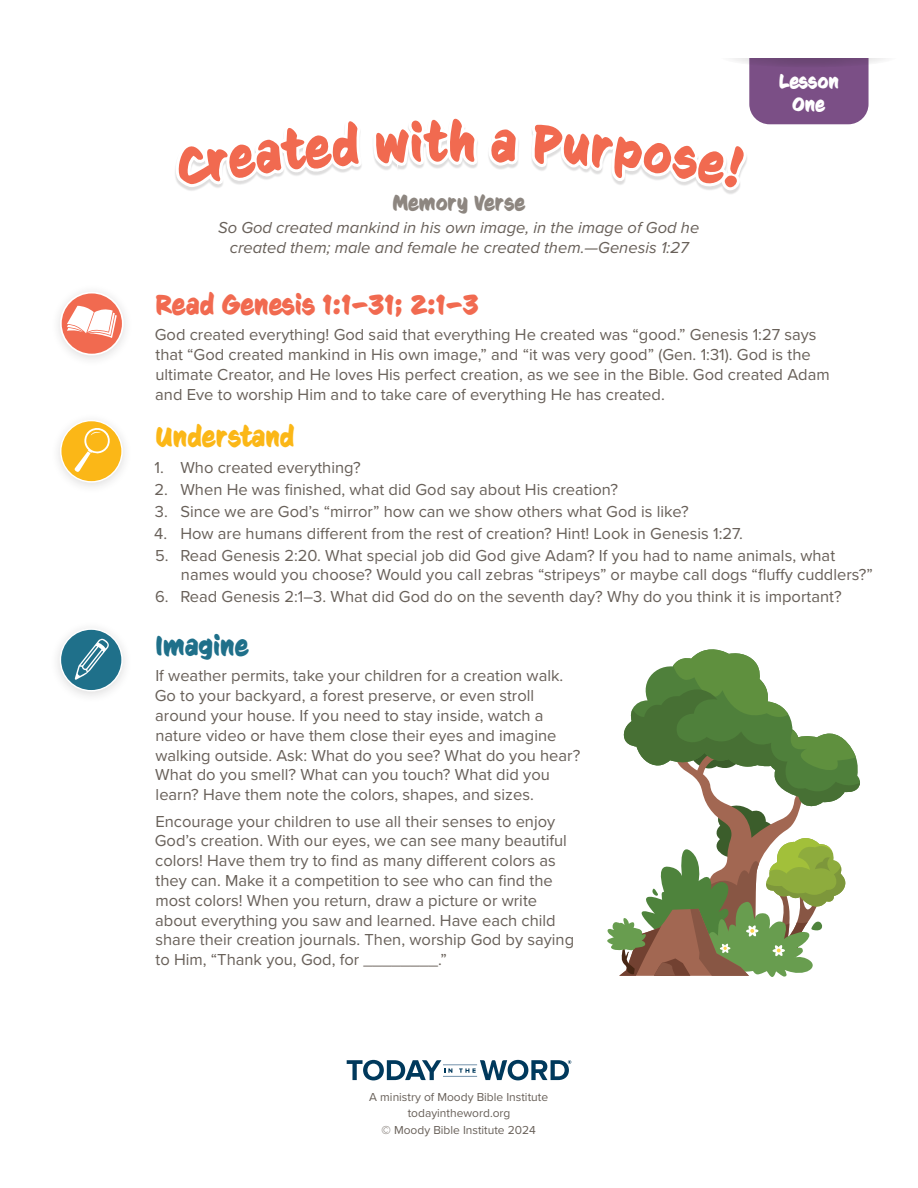
<style>
.page{position:relative;width:918px;height:1188px;background:#fff}
.page>*{position:absolute;margin:0;border:0;box-sizing:border-box;transform-origin:0 0}
.t1{font:700 51px "CC Sign Language";color:#f16a50}
.t2{font:700 27px "CC Sign Language";color:#f16a50}
.t3{font:700 27px "CC Sign Language";color:#fbb717}
.t4{font:700 27px "CC Sign Language";color:#1f708a}
.t5{font:700 21px "CC Sign Language";color:#8d8680}
.t6{font:700 19.5px/23.4px "CC Sign Language";color:#fff;text-align:center}
.t7{font:16.5px/19.8px "Proxima Nova";color:#686059}
.t8{font:italic 16.5px/19.8px "Proxima Nova";color:#686059;text-align:center}
.t9{font:12px "Proxima Nova";color:#686059}
</style>
<div class="page">
<svg style="left:347px;top:1060px;width:105px;height:20px"></svg>
<hr style="left:443px;top:1064px;width:34px;height:1px;background:#567a99">
<hr style="left:443px;top:1076px;width:34px;height:1px;background:#567a99">
<svg style="left:459px;top:1060px;width:112px;height:20px"></svg>
<svg style="left:60px;top:292px;width:64px;height:63px"></svg>
<svg style="left:60px;top:421px;width:63px;height:62px"></svg>
<svg style="left:60px;top:629px;width:63px;height:63px"></svg>
<svg style="left:607px;top:649px;width:253px;height:328px"></svg>
<div style="left:749px;top:20px;width:120px;height:104px;background:#7b4f86;border-radius:20px"></div>
<svg style="left:719px;top:47px;width:180px;height:20px"></svg>
<div style="left:700px;top:0;width:218px;height:58px;background:#fff"></div>
<div style="left:174px;top:118px;width:574px;height:77px;background:#231f20;opacity:.15"></div>
<svg style="left:174px;top:118px;width:187px;height:69px"></svg>
<svg style="left:375px;top:118px;width:74px;height:50px"></svg>
<svg style="left:491px;top:129px;width:25px;height:34px"></svg>
<svg style="left:532px;top:124px;width:214px;height:66px"></svg>
<h1 class="t1" style="left:449px;top:113px;width:28px">h</h1>
<p class="t5" style="left:392px;top:190px;width:134px">Memory Verse</p>
<p class="t8" style="left:218px;top:217px;width:483px">So God created mankind in his own image, in the image of God he created them; male and female he created them.—Genesis 1:27</p>
<p class="t6" style="left:779px;top:69px;width:62px">Lesson<br>One</p>
<p class="t2" style="left:155px;top:289px;width:325px">Read Genesis 1:1–31; 2:1–3</p>
<p class="t7" style="left:155px;top:324px;width:676px">God created everything! God said that everything He created was “good.” Genesis 1:27 says that “God created mankind in His own image,” and “it was very good” (Gen. 1:31). God is the ultimate Creator, and He loves His perfect creation, as we see in the Bible. God created Adam and Eve to worship Him and to take care of everything He has created.</p>
<p class="t3" style="left:155px;top:421px;width:141px">Understand</p>
<p class="t7" style="left:154px;top:457px;width:208px">1. Who created everything?</p>
<p class="t7" style="left:154px;top:479px;width:465px">2. When He was finished, what did God say about His creation?</p>
<p class="t7" style="left:155px;top:501px;width:535px">3. Since we are God’s “mirror” how can we show others what God is like?</p>
<p class="t7" style="left:154px;top:523px;width:590px">4. How are humans different from the rest of creation? Hint! Look in Genesis 1:27.</p>
<p class="t7" style="left:181px;top:544px;width:693px;text-indent:-26px">5. Read Genesis 2:20. What special job did God give Adam? If you had to name animals, what names would you choose? Would you call zebras “stripeys” or maybe call dogs “fluffy cuddlers?”</p>
<p class="t7" style="left:155px;top:586px;width:688px">6. Read Genesis 2:1–3. What did God do on the seventh day? Why do you think it is important?</p>
<p class="t4" style="left:155px;top:630px;width:95px">Imagine</p>
<p class="t7" style="left:155px;top:665px;width:427px">If weather permits, take your children for a creation walk.<br>Go to your backyard, a forest preserve, or even stroll around your house. If you need to stay inside, watch a nature video or have them close their eyes and imagine walking outside. Ask: What do you see? What do you hear?<br>What do you smell? What can you touch? What did you learn? Have them note the colors, shapes, and sizes.</p>
<p class="t7" style="left:155px;top:811px;width:421px">Encourage your children to use all their senses to enjoy God’s creation. With our eyes, we can see many beautiful colors! Have them try to find as many different colors as they can. Make it a competition to see who can find the most colors! When you return, draw a picture or write about everything you saw and learned. Have each child share their creation journals. Then, worship God by saying to Him, “Thank you, God, for ________.”</p>
<p class="t9" style="left:369px;top:1088px;width:180px">A ministry of Moody Bible Institute</p>
<p class="t9" style="left:408px;top:1104px;width:104px">todayintheword.org</p>
<p class="t9" style="left:382px;top:1121px;width:156px">© Moody Bible Institute 2024</p>
</div>
